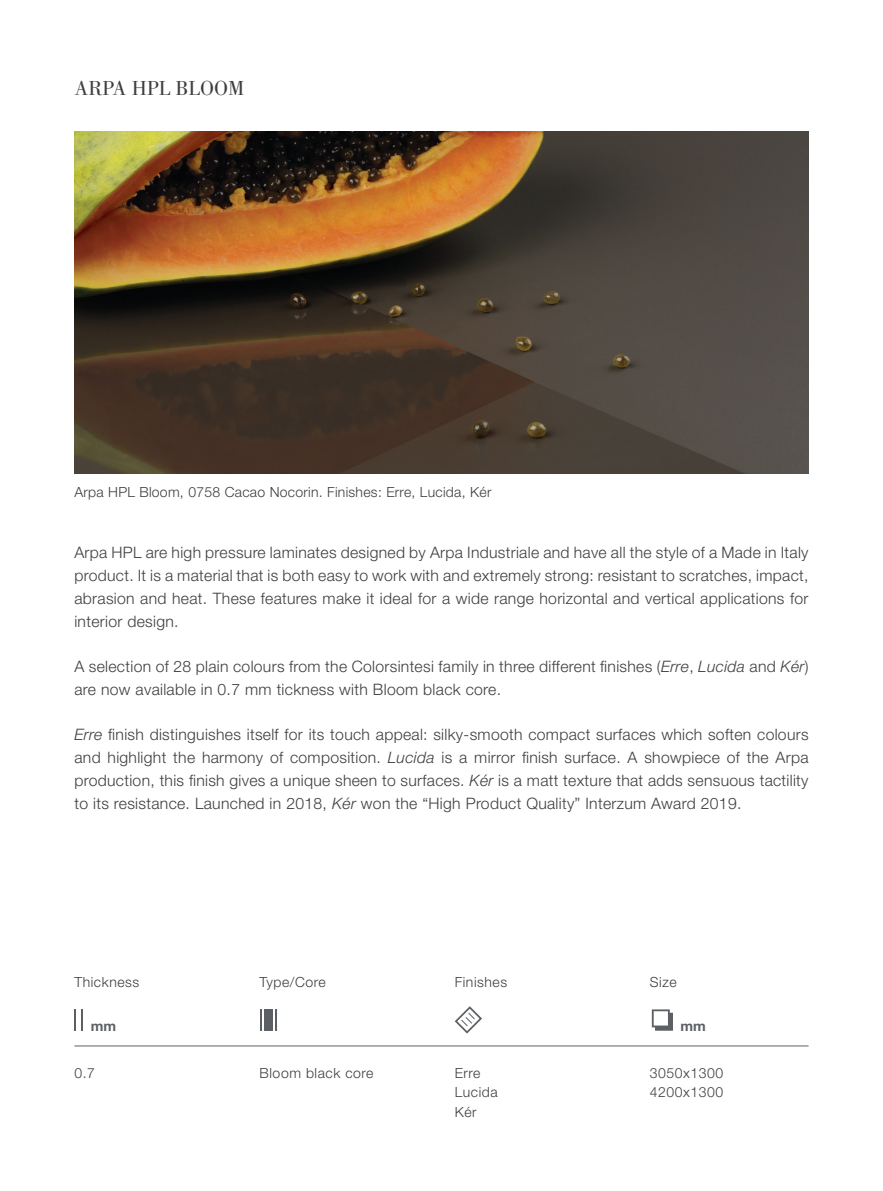
<style>
.page{position:relative;width:883px;height:1191px;background:#fff}
.page>*{position:absolute;margin:0;border:0;box-sizing:border-box;transform-origin:0 0}
.t1{font:21px "Bodoni Std";color:#3e3e3f}
.t2{font:300 15.75px/22.8px "Helvetica Neue LT Std";letter-spacing:.02em;color:#3e3e3f;text-align:justify}
.t3{font:300 14px "Helvetica Neue LT Std";letter-spacing:.04em;color:#3e3e3f}
.t4{font:300 14px "Helvetica Neue LT Std";letter-spacing:.02em;color:#3e3e3f}
.t5{font:700 14px "Helvetica Neue LT Std";color:#5c6065}
.s1{font-style:italic}
</style>
<div class="page">
<img style="left:74px;top:131px;width:735px;height:343px">
<hr style="left:74px;top:1045px;width:735px;height:1px;background:#5c6065">
<svg style="left:652px;top:1009px;width:21px;height:21px"></svg>
<hr style="left:74px;top:1009px;width:2px;height:22px;background:#5c6065">
<hr style="left:81px;top:1009px;width:2px;height:22px;background:#5c6065">
<svg style="left:260px;top:1009px;width:1px;height:21px"></svg>
<hr style="left:275px;top:1009px;width:2px;height:21px;background:#5c6065">
<div style="left:264px;top:1009px;width:8px;height:21px;background:#5c6065"></div>
<svg style="left:454px;top:1006px;width:28px;height:28px"></svg>
<p class="t1" style="left:74px;top:77px;width:172px">ARPA HPL BLOOM</p>
<p class="t4" style="left:74px;top:484px;width:419px">Arpa HPL Bloom, 0758 Cacao Nocorin. Finishes: Erre, Lucida, Kér</p>
<p class="t2" style="left:74px;top:541px;width:736px">Arpa HPL are high pressure laminates designed by Arpa Industriale and have all the style of a Made in Italy product. It is a material that is both easy to work with and extremely strong: resistant to scratches, impact, abrasion and heat. These features make it ideal for a wide range horizontal and vertical applications for interior design.</p>
<p class="t2" style="left:74px;top:654px;width:736px">A selection of 28 plain colours from the Colorsintesi family in three different finishes (<span class="s1">Erre</span>, <span class="s1">Lucida</span> and <span class="s1">Kér</span>) are now available in 0.7 mm tickness with Bloom black core.</p>
<p class="t2" style="left:74px;top:723px;width:736px"><span class="s1">Erre</span> finish distinguishes itself for its touch appeal: silky-smooth compact surfaces which soften colours and highlight the harmony of composition. <span class="s1">Lucida</span> is a mirror finish surface. A showpiece of the Arpa production, this finish gives a unique sheen to surfaces. <span class="s1">Kér</span> is a matt texture that adds sensuous tactility to its resistance. Launched in 2018, <span class="s1">Kér</span> won the “High Product Quality” Interzum Award 2019.</p>
<p class="t3" style="left:74px;top:973px;width:66px">Thickness</p>
<p class="t5" style="left:91px;top:1017px;width:27px">mm</p>
<p class="t3" style="left:74px;top:1064px;width:22px">0.7</p>
<p class="t3" style="left:260px;top:973px;width:68px">Type/Core</p>
<p class="t3" style="left:455px;top:973px;width:54px">Finishes</p>
<p class="t3" style="left:260px;top:1064px;width:115px">Bloom black core</p>
<p class="t3" style="left:455px;top:1064px;width:27px">Erre</p>
<p class="t3" style="left:455px;top:1083px;width:44px">Lucida</p>
<p class="t3" style="left:455px;top:1103px;width:23px">Kér</p>
<p class="t3" style="left:650px;top:973px;width:28px">Size</p>
<p class="t5" style="left:680px;top:1017px;width:27px">mm</p>
<p class="t3" style="left:650px;top:1064px;width:75px">3050x1300</p>
<p class="t3" style="left:650px;top:1083px;width:75px">4200x1300</p>
</div>
